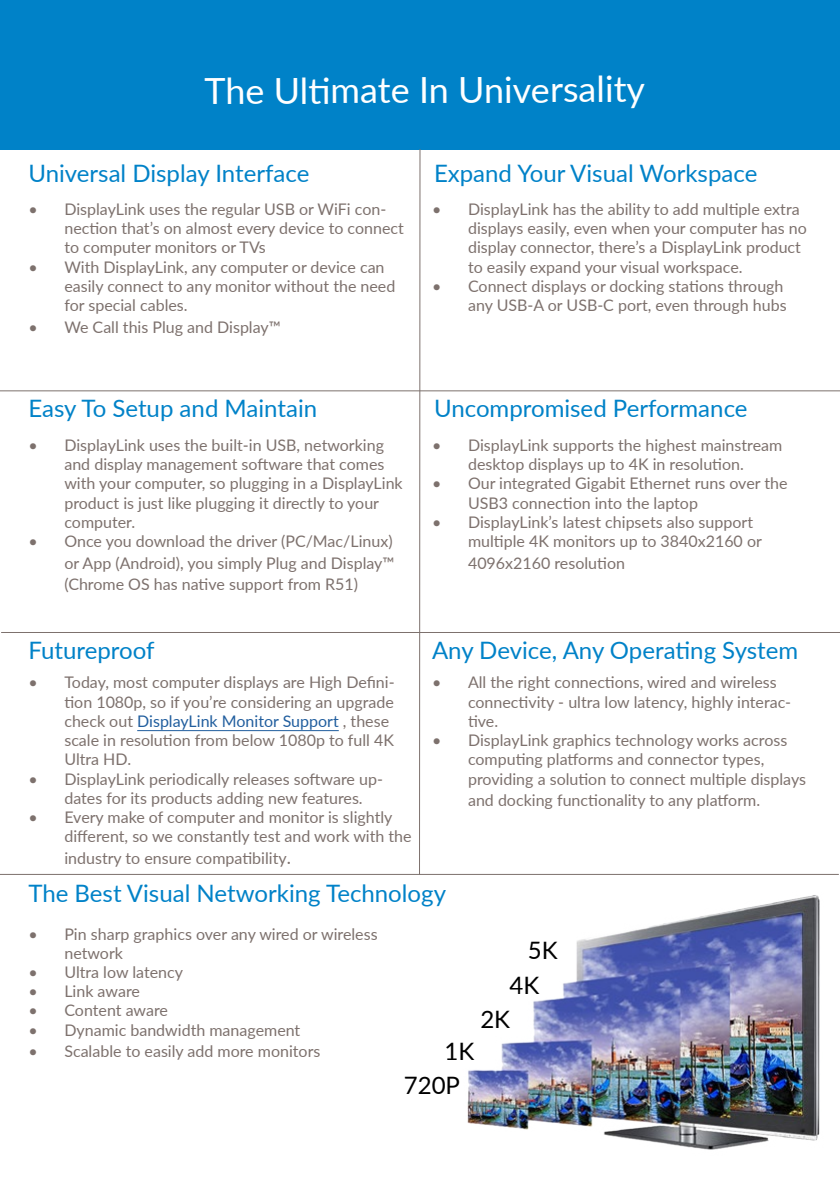
<style>
.page{position:relative;width:840px;height:1191px;background:#fff}
.page>*{position:absolute;margin:0;border:0;box-sizing:border-box;transform-origin:0 0}
.t1{font:36px "Lato";letter-spacing:-.005em;color:#fff}
.t2{font:24px "Lato";color:#0082c8}
.t3{font:24px "Lato";color:#000}
.t4{font:16px/19.2px "Lato";color:#7d716d}
.s1{color:#215e9e}
.s2{font-size:18px}
</style>
<div class="page">
<img style="left:375px;top:873px;width:458px;height:277px">
<div style="left:0;top:0;width:839px;height:149px;background:#0082c8"></div>
<hr style="left:0;top:390px;width:839px;height:1px;background:#7d716d">
<hr style="left:1px;top:632px;width:838px;height:1px;background:#7d716d">
<hr style="left:0;top:874px;width:838px;height:1px;background:#7d716d">
<hr style="left:419px;top:149px;width:1px;height:725px;background:#7d716d">
<hr style="left:137px;top:730px;width:201px;height:1px;background:#215e9e">
<h1 class="t1" style="left:204px;top:64px;width:442px">The Ultimate In Universality</h1>
<h2 class="t2" style="left:28px;top:156px;width:282px">Universal Display Interface</h2>
<h2 class="t2" style="left:434px;top:156px;width:324px">Expand Your Visual Workspace</h2>
<p class="t4" style="left:64px;top:199px;width:341px;text-indent:-36px">• DisplayLink uses the regular USB or WiFi con&shy;nection that’s on almost every device to connect to computer monitors or TVs</p>
<p class="t4" style="left:64px;top:257px;width:332px;text-indent:-36px">• With DisplayLink, any computer or device can easily connect to any monitor without the need for special cables.</p>
<p class="t4" style="left:28px;top:317px;width:254px">• We Call this Plug and Display™</p>
<p class="t4" style="left:468px;top:199px;width:340px;text-indent:-36px">• DisplayLink has the ability to add multiple extra displays easily, even when your computer has no display connector, there’s a DisplayLink product to easily expand your visual workspace.</p>
<p class="t4" style="left:432px;top:276px;width:356px;text-align:right">• Connect displays or docking stations through any USB-A or USB-C port, even through hubs</p>
<h2 class="t2" style="left:28px;top:391px;width:290px">Easy To Setup and Maintain</h2>
<h2 class="t2" style="left:434px;top:391px;width:315px">Uncompromised Performance</h2>
<p class="t4" style="left:64px;top:435px;width:339px;text-indent:-36px">• DisplayLink uses the built-in USB, networking and display management software that comes with your computer, so plugging in a DisplayLink product is just like plugging it directly to your computer.</p>
<p class="t4" style="left:64px;top:530px;width:331px;line-height:21.6px;text-align:justify;text-indent:-36px">• Once you download the driver (PC/Mac/Linux) or App (Android), you simply Plug and Display™ (Chrome OS has native support from R51)</p>
<h2 class="t2" style="left:28px;top:633px;width:128px">Futureproof</h2>
<p class="t4" style="left:64px;top:672px;width:331px;text-indent:-36px">• Today, most computer displays are High Defini&shy;tion 1080p, so if you’re considering an upgrade check out <span class="s1">DisplayLink Monitor Support</span> , these scale in resolution from below 1080p to full 4K Ultra HD.</p>
<p class="t4" style="left:64px;top:768px;width:320px;text-indent:-36px">• DisplayLink periodically releases software up&shy;dates for its products adding new features.</p>
<p class="t4" style="left:64px;top:807px;width:348px;text-indent:-36px">• Every make of computer and monitor is slightly different, so we constantly test and work with the</p>
<p class="t4" style="left:64px;top:847px;width:228px">industry to ensure compatibility<span class="s2">.</span></p>
<p class="t4" style="left:432px;top:435px;width:352px;text-align:center">• DisplayLink supports the highest mainstream desktop displays up to 4K in resolution.</p>
<p class="t4" style="left:468px;top:473px;width:321px;text-indent:-36px">• Our integrated Gigabit Ethernet runs over the<br>USB3 connection into the laptop</p>
<p class="t4" style="left:468px;top:512px;width:295px;text-indent:-36px">• DisplayLink’s latest chipsets also support multiple 4K monitors up to 3840x2160 or</p>
<p class="t4" style="left:468px;top:552px;width:158px">4096x2160 resolution</p>
<h2 class="t2" style="left:432px;top:633px;width:367px">Any Device, Any Operating System</h2>
<p class="t4" style="left:468px;top:672px;width:324px;text-indent:-36px">• All the right connections, wired and wireless connectivity - ultra low latency, highly interac&shy;tive.</p>
<p class="t4" style="left:468px;top:730px;width:339px;text-indent:-36px">• DisplayLink graphics technology works across computing platforms and connector types, providing a solution to connect multiple displays</p>
<p class="t4" style="left:468px;top:790px;width:293px">and docking functionality to any platform.</p>
<h2 class="t2" style="left:28px;top:875px;width:419px">The Best Visual Networking Technology</h2>
<p class="t4" style="left:64px;top:923px;width:314px;text-indent:-36px">• Pin sharp graphics over any wired or wireless network</p>
<p class="t4" style="left:28px;top:962px;width:156px">• Ultra low latency</p>
<p class="t4" style="left:28px;top:981px;width:113px">• Link aware</p>
<p class="t4" style="left:28px;top:1000px;width:141px">• Content aware</p>
<p class="t4" style="left:28px;top:1019px;width:273px">• Dynamic bandwidth management</p>
<p class="t4" style="left:28px;top:1041px;width:293px">• Scalable to easily add more monitors</p>
<h2 class="t3" style="left:527px;top:932px;width:31px">5K</h2>
<h2 class="t3" style="left:509px;top:968px;width:31px">4K</h2>
<h2 class="t3" style="left:480px;top:1001px;width:31px">2K</h2>
<h2 class="t3" style="left:444px;top:1033px;width:31px">1K</h2>
<h2 class="t3" style="left:403px;top:1068px;width:58px">720P</h2>
</div>
